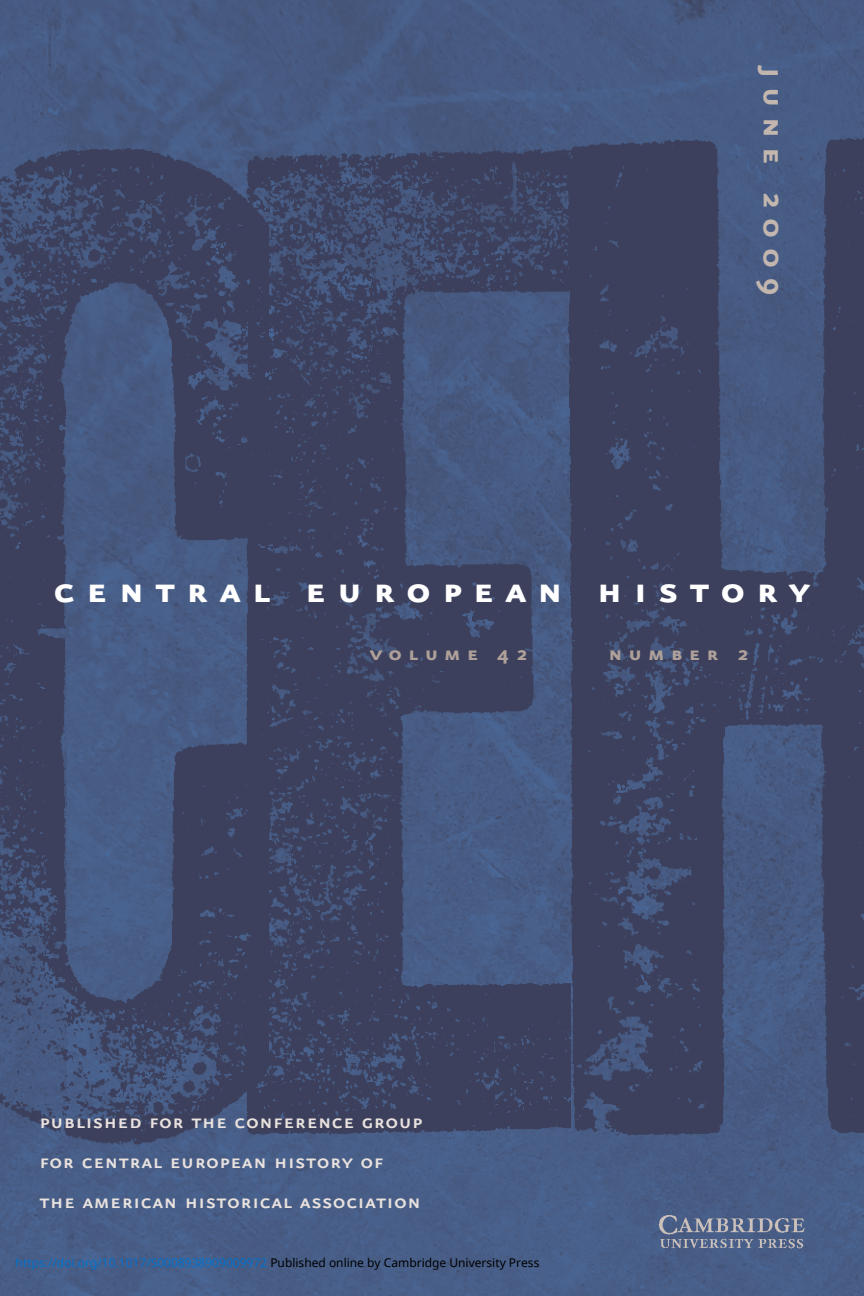
<style>
.page{position:relative;width:864px;height:1296px;background:#fff}
.page>*{position:absolute;margin:0;border:0;box-sizing:border-box;transform-origin:0 0}
.t1{font:44px "Eureka Sans Bold Caps";letter-spacing:.255em;color:#fff}
.t2{font:36px "Eureka Sans Bold Caps";color:#c2b6af}
.t3{font:24px/40px "Eureka Sans Medium Caps";letter-spacing:.025em;color:#e9e2de}
.t4{font:24px "Eureka Sans Bold Caps";letter-spacing:.255em;color:#afa199}
.t5{font:12px "Noto Sans";color:#0172cf}
.s1{font-family:"Eureka Sans";font-weight:700}
.s2{color:#000}
</style>
<div class="page">
<div style="left:67px;top:0;width:797px;height:40px;background:#475a82"></div>
<div style="left:0;top:0;width:67px;height:30px;background:#475a82"></div>
<img style="left:571px;top:40px;width:293px;height:1256px">
<img style="left:629px;top:1194px;width:205px;height:72px">
<img style="left:268px;top:40px;width:303px;height:1256px">
<img style="left:0;top:30px;width:268px;height:1266px">
<h2 class="t2" style="left:797px;top:66px;width:231px;rotate:90deg">june <span class="s1">2009</span></h2>
<h1 class="t1" style="left:54px;top:561px;width:758px">central european history</h1>
<p class="t4" style="left:370px;top:638px;width:159px">volume <span class="s1">42</span></p>
<p class="t4" style="left:609px;top:638px;width:141px">number <span class="s1">2</span></p>
<p class="t3" style="left:39px;top:1099px;width:385px">published for the conference group for central european history of the american historical association</p>
<p class="t5" style="left:16px;top:1255px;width:525px">https://doi.org/10.1017/S0008938909009972 <span class="s2">Published online by Cambridge University Press</span></p>
</div>
